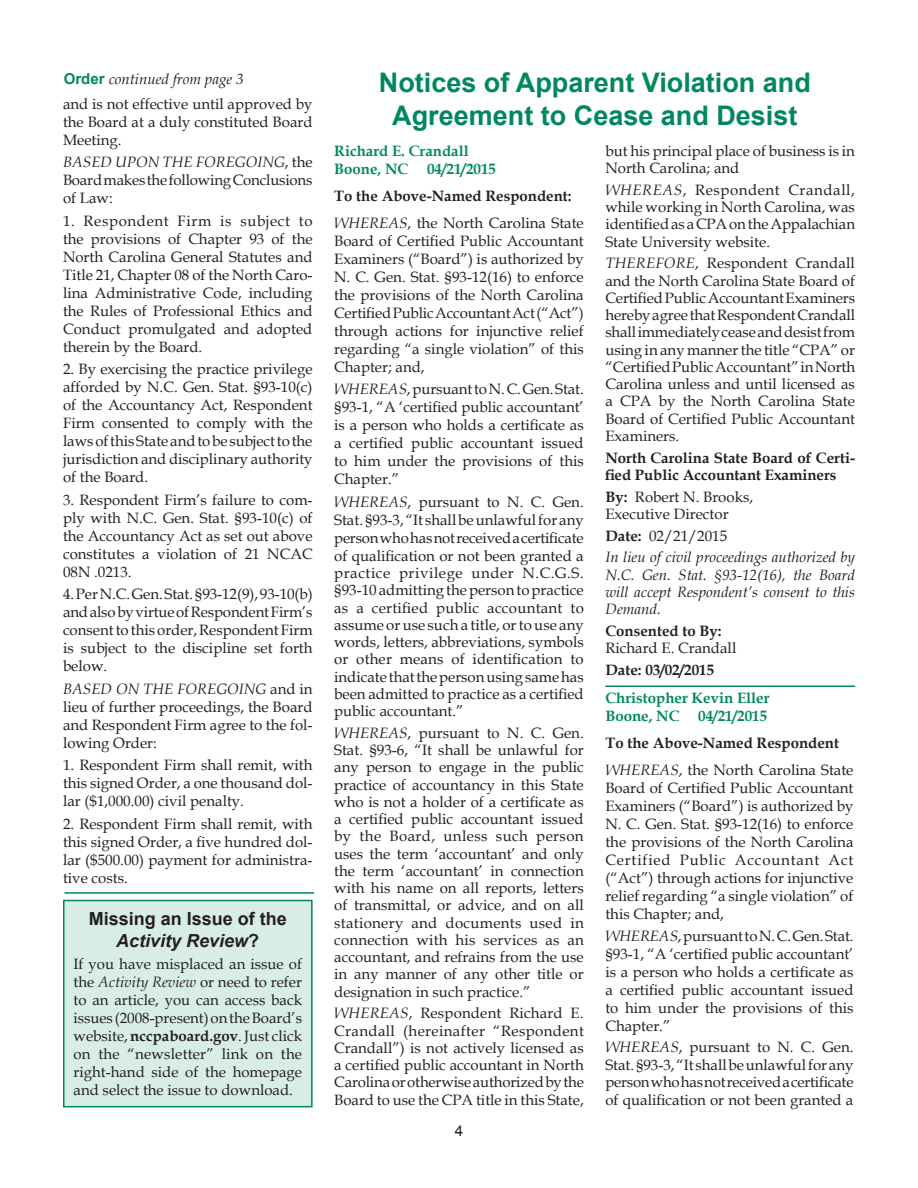
<style>
.page{position:relative;width:918px;height:1188px;background:#fff}
.page>*{position:absolute;margin:0;border:0;box-sizing:border-box;transform-origin:0 0}
.t1{font:700 27px/32.4px "Arial";color:#008761;text-align:center}
.t2{font:700 18px/21.6px "Arial";color:#231f20;text-align:center}
.t3{font:15px/18px "Book Antiqua";color:#231f20;text-align:justify}
.t4{font:700 15px/27px "Book Antiqua";color:#231f20}
.t5{font:italic 15px/17.2px "Book Antiqua";color:#231f20}
.t6{font:700 15px/18px "Book Antiqua";color:#008761}
.t7{font:15px "Arial";color:#231f20}
.s1{font-family:"Arial";font-weight:700;color:#008761}
.s2{font-style:italic}
.s3{font-weight:700}
.s4{font-weight:700;font-style:normal}
.s5{font-style:normal}
.s6{font-weight:400;font-style:italic}
.s7{font-weight:400}
</style>
<div class="page">
<div style="left:64px;top:901px;width:248px;height:206px;background:#d9ede7"></div>
<div style="left:63px;top:900px;width:250px;height:207px;border:2px solid #008761"></div>
<hr style="left:605px;top:686px;width:250px;height:1px;background:#008761">
<hr style="left:64px;top:892px;width:250px;height:2px;background:#008761">
<p class="t3" style="left:63px;top:65px;width:251px;line-height:25.2px"><span class="s1">Order</span> <span class="s2">continued from page 3<br></span>and is not effective until approved by</p>
<p class="t3" style="left:63px;top:112px;width:251px">the Board at a duly constituted Board<br>Meeting.</p>
<p class="t3" style="left:63px;top:153px;width:251px"><span class="s2">BASED UPON THE FOREGOING</span>, the Board makes the following Conclusions of Law:</p>
<p class="t3" style="left:63px;top:211px;width:251px">1. Respondent Firm is subject to the provisions of Chapter 93 of the North Carolina General Statutes and Title 21, Chapter 08 of the North Caro&shy;lina Administrative Code, including the Rules of Professional Ethics and Conduct promulgated and adopted therein by the Board.</p>
<p class="t3" style="left:63px;top:360px;width:251px">2. By exercising the practice privilege afforded by N.C. Gen. Stat. §93-10(c) of the Accountancy Act, Respondent Firm consented to comply with the laws of this State and to be subject to the jurisdiction and disciplinary authority of the Board.</p>
<p class="t3" style="left:63px;top:490px;width:251px">3. Respondent Firm’s failure to com&shy;ply with N.C. Gen. Stat. §93-10(c) of the Accountancy Act as set out above constitutes a violation of 21 NCAC 08N .0213.</p>
<p class="t3" style="left:63px;top:585px;width:251px">4. Per N.C. Gen. Stat. §93-12(9), 93-10(b) and also by virtue of Respondent Firm’s consent to this order, Respondent Firm is subject to the discipline set forth below.</p>
<p class="t3" style="left:63px;top:679px;width:251px"><span class="s2">BASED ON THE FOREGOING</span> and in lieu of further proceedings, the Board and Respondent Firm agree to the fol&shy;lowing Order:</p>
<p class="t3" style="left:63px;top:756px;width:251px">1. Respondent Firm shall remit, with this signed Order, a one thousand dol&shy;lar ($1,000.00) civil penalty.</p>
<p class="t3" style="left:63px;top:814px;width:251px">2. Respondent Firm shall remit, with this signed Order, a five hundred dol&shy;lar ($500.00) payment for administra&shy;tive costs.</p>
<p class="t2" style="left:89px;top:909px;width:200px">Missing an Issue of the<br><span class="s2">Activity Review</span>?</p>
<p class="t3" style="left:74px;top:955px;width:230px">If you have misplaced an issue of the <span class="s2">Activity Review</span> or need to refer to an article, you can access back issues (2008-present) on the Board’s website, <span class="s3">nccpaboard.gov</span>. Just click on the “newsletter” link on the right-hand side of the homepage and select the issue to download.</p>
<h1 class="t1" style="left:379px;top:67px;width:434px">Notices of Apparent Violation and<br>Agreement to Cease and Desist</h1>
<p class="t6" style="left:334px;top:142px;width:136px">Richard E. Crandall<br>Boone, NC</p>
<p class="t3" style="left:605px;top:142px;width:251px;line-height:17.2px">but his principal place of business is in<br>North Carolina; and</p>
<p class="t3" style="left:605px;top:181px;width:251px;line-height:17.2px"><span class="s2">WHEREAS</span>, Respondent Crandall, while working in North Carolina, was identified as a CPA on the Appalachian State University website.</p>
<p class="t3" style="left:605px;top:254px;width:251px;line-height:17.2px"><span class="s2">THEREFORE</span>, Respondent Crandall and the North Carolina State Board of Certified Public Accountant Examiners hereby agree that Respondent Crandall shall immediately cease and desist from using in any manner the title “CPA” or “Certified Public Accountant” in North Carolina unless and until licensed as a CPA by the North Carolina State Board of Certified Public Accountant Examiners.</p>
<p class="t4" style="left:605px;top:449px;width:251px;line-height:17.2px">North Carolina State Board of Certi&shy;fied Public Accountant Examiners</p>
<p class="t3" style="left:605px;top:487px;width:149px;line-height:17.2px"><span class="s3">By:</span> Robert N. Brooks,<br>Executive Director</p>
<p class="t5" style="left:605px;top:524px;width:251px;line-height:21.8px"><span class="s4">Date:</span> <span class="s5">02/21/2015<br></span>In lieu of civil proceedings authorized by</p>
<p class="t5" style="left:605px;top:565px;width:251px;text-align:justify">N.C. Gen. Stat. §93-12(16), the Board will accept Respondent’s consent to this Demand.</p>
<p class="t4" style="left:605px;top:617px;width:118px">Consented to By:</p>
<p class="t3" style="left:605px;top:639px;width:132px">Richard E. Crandall</p>
<p class="t4" style="left:605px;top:656px;width:110px">Date: 03/02/2015</p>
<p class="t6" style="left:605px;top:689px;width:166px">Christopher Kevin Eller<br>Boone, NC</p>
<p class="t6" style="left:427px;top:160px;width:70px">04/21/2015</p>
<p class="t4" style="left:334px;top:182px;width:251px">To the Above-Named Respondent:<br><span class="s6">WHEREAS</span><span class="s7">, the North Carolina State</span></p>
<p class="t3" style="left:334px;top:231px;width:251px">Board of Certified Public Accountant Examiners (“Board”) is authorized by N. C. Gen. Stat. §93-12(16) to enforce the provisions of the North Carolina Certified Public Accountant Act (“Act”) through actions for injunctive relief regarding “a single violation” of this Chapter; and,</p>
<p class="t3" style="left:334px;top:380px;width:251px"><span class="s2">WHEREAS</span>, pursuant to N. C. Gen. Stat. §93-1, “A ‘certified public accountant’ is a person who holds a certificate as a certified public accountant issued to him under the provisions of this Chapter.”</p>
<p class="t3" style="left:334px;top:493px;width:251px;line-height:17.4px"><span class="s2">WHEREAS</span>, pursuant to N. C. Gen.<br>Stat. §93-3, “It shall be unlawful for any person who has not received a certificate of qualification or not been granted a practice privilege under N.C.G.S. §93-10 admitting the person to practice as a certified public accountant to assume or use such a title, or to use any words, letters, abbreviations, symbols or other means of identification to indicate that the person using same has been admitted to practice as a certified public accountant.”</p>
<p class="t3" style="left:334px;top:724px;width:251px;line-height:17.2px"><span class="s2">WHEREAS</span>, pursuant to N. C. Gen.<br>Stat. §93-6, “It shall be unlawful for any person to engage in the public practice of accountancy in this State who is not a holder of a certificate as a certified public accountant issued by the Board, unless such person uses the term ‘accountant’ and only the term ‘accountant’ in connection with his name on all reports, letters of transmittal, or advice, and on all stationery and documents used in connection with his services as an accountant, and refrains from the use in any manner of any other title or designation in such practice.”</p>
<p class="t3" style="left:334px;top:1004px;width:251px;line-height:17.2px"><span class="s2">WHEREAS</span>, Respondent Richard E.<br>Crandall (hereinafter “Respondent Crandall”) is not actively licensed as a certified public accountant in North Carolina or otherwise authorized by the Board to use the CPA title in this State,</p>
<p class="t6" style="left:698px;top:707px;width:70px">04/21/2015</p>
<p class="t4" style="left:605px;top:729px;width:250px">To the Above-Named Respondent<br><span class="s6">WHEREAS</span><span class="s7">, the North Carolina State</span></p>
<p class="t3" style="left:605px;top:779px;width:250px">Board of Certified Public Accountant Examiners (“Board”) is authorized by N. C. Gen. Stat. §93-12(16) to enforce the provisions of the North Carolina Certified Public Accountant Act (“Act”) through actions for injunctive relief regarding “a single violation” of this Chapter; and,</p>
<p class="t3" style="left:605px;top:927px;width:250px"><span class="s2">WHEREAS</span>, pursuant to N. C. Gen. Stat. §93-1, “A ‘certified public accountant’ is a person who holds a certificate as a certified public accountant issued to him under the provisions of this Chapter.”</p>
<p class="t3" style="left:605px;top:1038px;width:250px;line-height:17.5px"><span class="s2">WHEREAS</span>, pursuant to N. C. Gen.<br>Stat. §93-3, “It shall be unlawful for any person who has not received a certificate of qualification or not been granted a</p>
<p class="t7" style="left:455px;top:1121px;width:10px">4</p>
</div>
